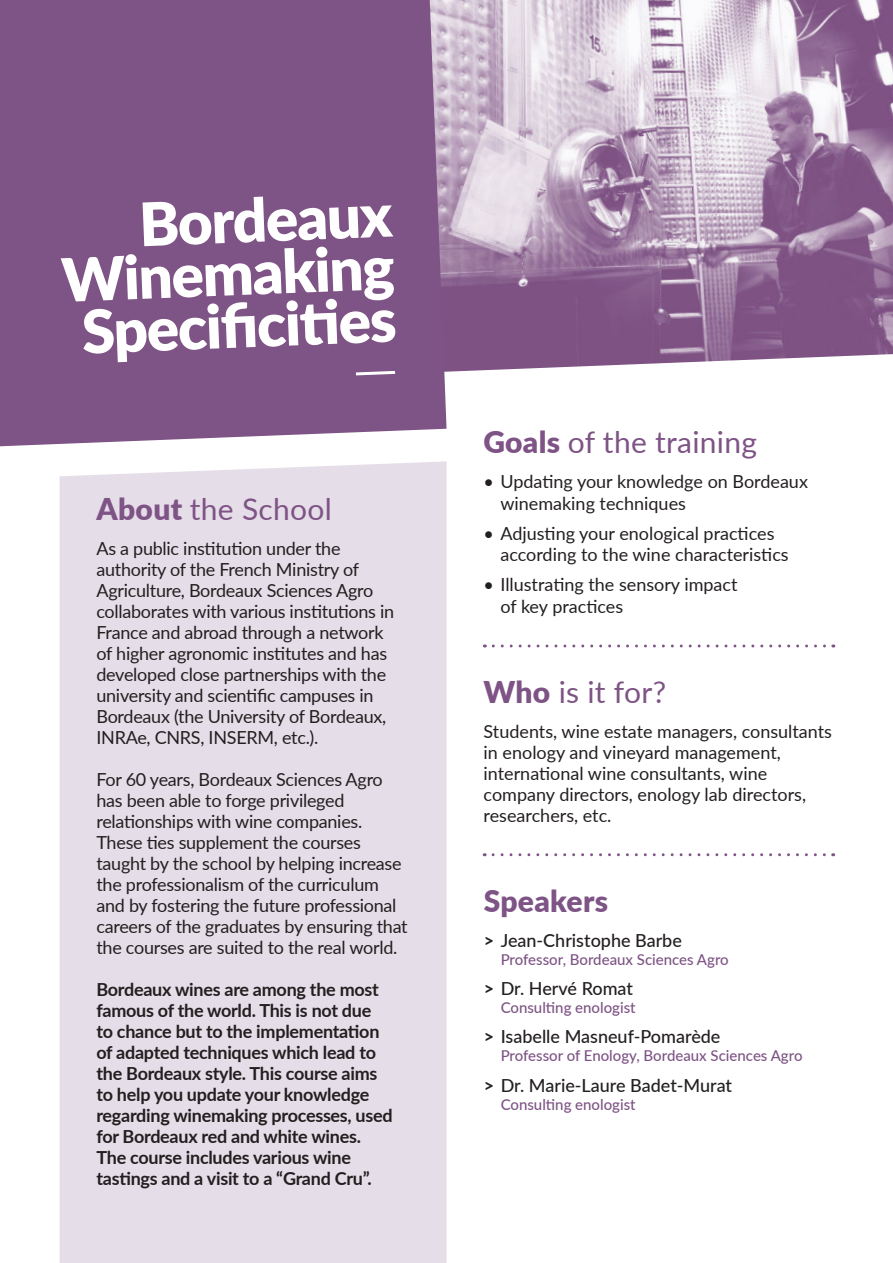
<style>
.page{position:relative;width:893px;height:1263px;background:#fff}
.page>*{position:absolute;margin:0;border:0;box-sizing:border-box;transform-origin:0 0}
.t1{font:900 60px/52.5px "Lato";color:#fff;text-align:right}
.t2{font:30px "Lato";letter-spacing:.01em;color:#7e5385}
.t3{font:900 30px "Lato";letter-spacing:.01em;color:#7e5385}
.t4{font:18px/21px "Lato";letter-spacing:-.015em;color:#231f20}
.t5{font:700 18px/21px "Lato";letter-spacing:-.015em;color:#231f20}
.t6{font:500 18px "Lato";color:#231f20}
.t7{font:500 15px "Lato";color:#7e5385}
.s1{font-weight:900}
.s2{font-weight:700}
</style>
<div class="page">
<div style="left:60px;top:461px;width:387px;height:802px;background:#e5dde7"></div>
<img style="left:447px;top:0;width:446px;height:372px">
<div style="left:0;top:0;width:447px;height:446px;background:#7e5385"></div>
<svg style="left:493px;top:644px;width:341px;height:3px"></svg>
<svg style="left:493px;top:853px;width:341px;height:3px"></svg>
<svg style="left:356px;top:371px;width:39px;height:4px"></svg>
<h1 class="t1" style="left:59px;top:205px;width:335px;rotate:-2deg">Bordeaux<br>Winemaking<br>Specifi citi es</h1>
<h2 class="t2" style="left:96px;top:487px;width:237px"><span class="s1">About</span> the School</h2>
<p class="t4" style="left:96px;top:538px;width:299px">As a public institution under the authority of the French Ministry of Agriculture, Bordeaux Sciences Agro collaborates with various institutions in France and abroad through a network of higher agronomic institutes and has developed close partnerships with the university and scientific campuses in Bordeaux (the University of Bordeaux, INRAe, CNRS, INSERM, etc.).</p>
<p class="t4" style="left:96px;top:769px;width:313px">For 60 years, Bordeaux Sciences Agro has been able to forge privileged relationships with wine companies.<br>These ties supplement the courses taught by the school by helping increase the professionalism of the curriculum and by fostering the future professional careers of the graduates by ensuring that the courses are suited to the real world.</p>
<p class="t5" style="left:96px;top:980px;width:298px">Bordeaux wines are among the most famous of the world. This is not due<br>to chance but to the implementation of adapted techniques which lead to the Bordeaux style. This course aims to help you update your knowledge regarding winemaking processes, used for Bordeaux red and white wines.<br>The course includes various wine tastings and a visit to a “Grand Cru”.</p>
<h2 class="t2" style="left:483px;top:421px;width:275px"><span class="s1">Goals</span> of the training</h2>
<p class="t4" style="left:500px;top:471px;width:309px;line-height:21.6px;text-indent:-17px">• Updating your knowledge on Bordeaux winemaking techniques</p>
<p class="t4" style="left:500px;top:523px;width:290px;line-height:21.6px;text-indent:-17px">• Adjusting your enological practices according to the wine characteristics</p>
<p class="t4" style="left:500px;top:574px;width:239px;line-height:21.6px;text-indent:-17px">• Illustrating the sensory impact of key practices</p>
<h2 class="t2" style="left:484px;top:670px;width:184px"><span class="s1">Who</span> is it for?</h2>
<p class="t4" style="left:484px;top:720px;width:350px">Students, wine estate managers, consultants in enology and vineyard management, international wine consultants, wine company directors, enology lab directors, researchers, etc.</p>
<h2 class="t3" style="left:484px;top:879px;width:126px">Speakers</h2>
<p class="t6" style="left:484px;top:934px;width:200px"><span class="s2">&gt;</span> Jean-Christophe Barbe</p>
<p class="t7" style="left:501px;top:954px;width:230px">Professor, Bordeaux Sciences Agro</p>
<p class="t6" style="left:484px;top:982px;width:151px"><span class="s2">&gt;</span> Dr. Hervé Romat</p>
<p class="t7" style="left:501px;top:997px;width:136px">Consulting enologist</p>
<p class="t6" style="left:484px;top:1030px;width:238px"><span class="s2">&gt;</span> Isabelle Masneuf-Pomarède</p>
<p class="t7" style="left:501px;top:1050px;width:303px">Professor of Enology, Bordeaux Sciences Agro</p>
<p class="t6" style="left:484px;top:1078px;width:250px"><span class="s2">&gt;</span> Dr. Marie-Laure Badet-Murat</p>
<p class="t7" style="left:501px;top:1093px;width:136px">Consulting enologist</p>
</div>
